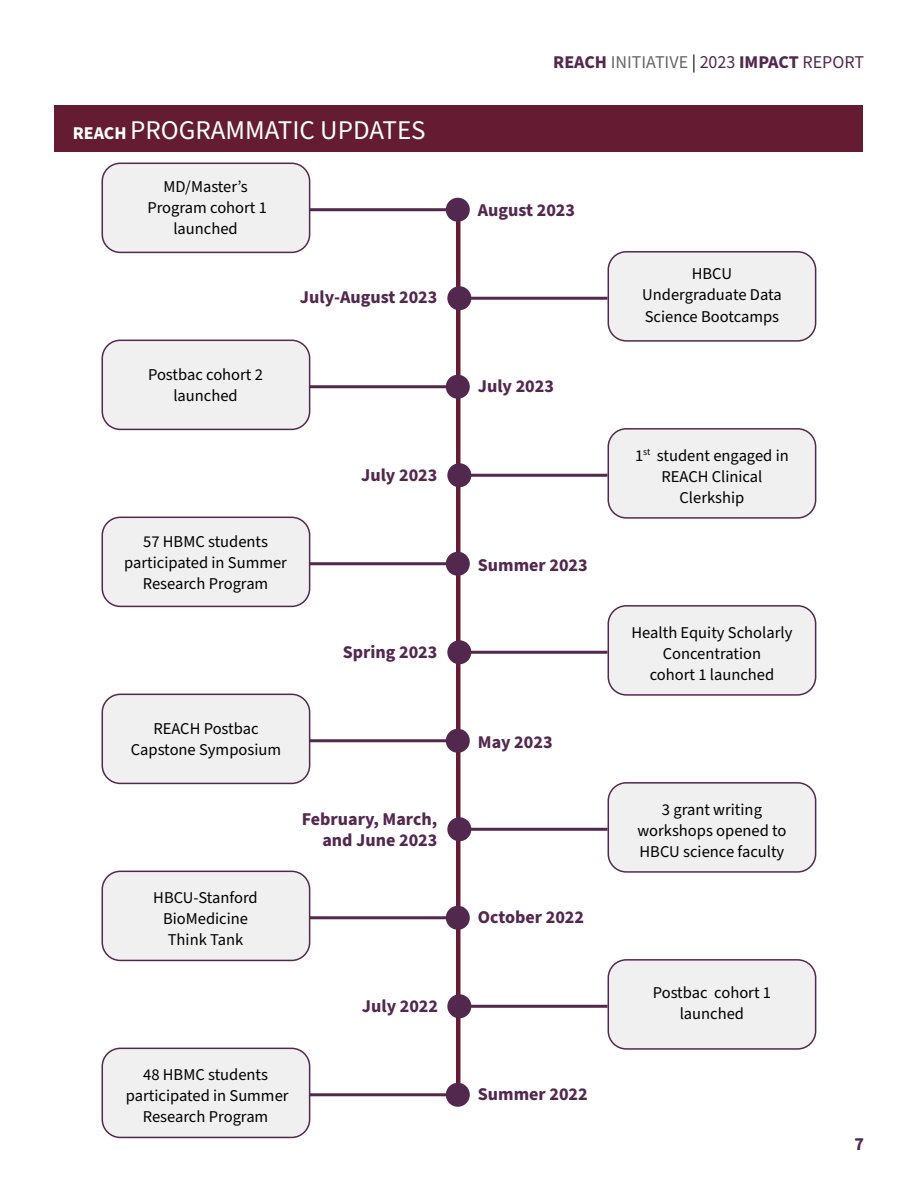
<style>
.page{position:relative;width:918px;height:1188px;background:#fff}
.page>*{position:absolute;margin:0;border:0;box-sizing:border-box;transform-origin:0 0}
.t1{font:27px "Source Sans Pro";color:#fff}
.t2{font:700 18px/21px "Source Sans Pro";color:#53284f;text-align:right}
.t3{font:16.5px/21px "Source Sans Pro";color:#000;text-align:center}
.s1{font-weight:700;font-size:18px}
.s2{font-weight:400;color:#666}
.s3{font-weight:400;color:#000}
.s4{font-weight:400}
</style>
<div class="page">
<div style="left:54px;top:105px;width:808px;height:47px;background:#651c32"></div>
<hr style="left:456px;top:208px;width:4px;height:885px;background:#651c32">
<div style="left:102px;top:871px;width:208px;height:89px;background:#f0f0f0;border-radius:18px"></div>
<div style="left:102px;top:871px;width:208px;height:90px;border:2px solid #53284f;border-radius:18px"></div>
<hr style="left:310px;top:916px;width:148px;height:3px;background:#53284f">
<div style="left:446px;top:906px;width:24px;height:24px;background:#53284f;border-radius:50%"></div>
<div style="left:102px;top:694px;width:208px;height:89px;background:#f0f0f0;border-radius:18px"></div>
<div style="left:102px;top:694px;width:208px;height:90px;border:2px solid #53284f;border-radius:18px"></div>
<hr style="left:310px;top:739px;width:148px;height:3px;background:#53284f">
<div style="left:446px;top:729px;width:24px;height:24px;background:#53284f;border-radius:50%"></div>
<div style="left:102px;top:517px;width:208px;height:89px;background:#f0f0f0;border-radius:18px"></div>
<div style="left:102px;top:517px;width:208px;height:90px;border:2px solid #53284f;border-radius:18px"></div>
<hr style="left:310px;top:562px;width:148px;height:3px;background:#53284f">
<div style="left:446px;top:552px;width:24px;height:24px;background:#53284f;border-radius:50%"></div>
<div style="left:102px;top:340px;width:208px;height:89px;background:#f0f0f0;border-radius:18px"></div>
<div style="left:102px;top:340px;width:208px;height:90px;border:2px solid #53284f;border-radius:18px"></div>
<hr style="left:310px;top:385px;width:148px;height:3px;background:#53284f">
<div style="left:446px;top:375px;width:24px;height:24px;background:#53284f;border-radius:50%"></div>
<div style="left:102px;top:163px;width:208px;height:89px;background:#f0f0f0;border-radius:18px"></div>
<div style="left:102px;top:163px;width:208px;height:90px;border:2px solid #53284f;border-radius:18px"></div>
<hr style="left:310px;top:208px;width:148px;height:3px;background:#53284f">
<div style="left:446px;top:198px;width:24px;height:24px;background:#53284f;border-radius:50%"></div>
<div style="left:608px;top:252px;width:208px;height:89px;background:#f0f0f0;border-radius:18px"></div>
<div style="left:608px;top:251px;width:208px;height:91px;border:2px solid #53284f;border-radius:18px"></div>
<hr style="left:459px;top:297px;width:149px;height:3px;background:#53284f">
<div style="left:447px;top:286px;width:24px;height:24px;background:#53284f;border-radius:50%"></div>
<div style="left:608px;top:429px;width:208px;height:89px;background:#f0f0f0;border-radius:18px"></div>
<div style="left:608px;top:428px;width:208px;height:91px;border:2px solid #53284f;border-radius:18px"></div>
<hr style="left:459px;top:474px;width:149px;height:3px;background:#53284f">
<div style="left:447px;top:463px;width:24px;height:24px;background:#53284f;border-radius:50%"></div>
<div style="left:608px;top:606px;width:208px;height:89px;background:#f0f0f0;border-radius:18px"></div>
<div style="left:608px;top:605px;width:208px;height:91px;border:2px solid #53284f;border-radius:18px"></div>
<hr style="left:459px;top:651px;width:149px;height:3px;background:#53284f">
<div style="left:447px;top:640px;width:24px;height:24px;background:#53284f;border-radius:50%"></div>
<div style="left:608px;top:783px;width:208px;height:89px;background:#f0f0f0;border-radius:18px"></div>
<div style="left:608px;top:782px;width:208px;height:91px;border:2px solid #53284f;border-radius:18px"></div>
<hr style="left:459px;top:828px;width:149px;height:3px;background:#53284f">
<div style="left:447px;top:817px;width:24px;height:24px;background:#53284f;border-radius:50%"></div>
<div style="left:608px;top:960px;width:208px;height:89px;background:#f0f0f0;border-radius:18px"></div>
<div style="left:608px;top:959px;width:208px;height:91px;border:2px solid #53284f;border-radius:18px"></div>
<hr style="left:459px;top:1005px;width:149px;height:3px;background:#53284f">
<div style="left:447px;top:994px;width:24px;height:24px;background:#53284f;border-radius:50%"></div>
<div style="left:102px;top:1048px;width:208px;height:89px;background:#f0f0f0;border-radius:18px"></div>
<div style="left:102px;top:1048px;width:208px;height:90px;border:2px solid #53284f;border-radius:18px"></div>
<hr style="left:310px;top:1093px;width:148px;height:3px;background:#53284f">
<div style="left:446px;top:1083px;width:24px;height:24px;background:#53284f;border-radius:50%"></div>
<h1 class="t1" style="left:73px;top:112px;width:355px"><span class="s1">REACH</span> PROGRAMMATIC UPDATES</h1>
<p class="t3" style="left:147px;top:176px;width:121px">MD/Master’s<br>Program cohort 1 launched</p>
<p class="t3" style="left:148px;top:365px;width:117px">Postbac cohort 2 launched</p>
<p class="t2" style="left:300px;top:287px;width:139px">July-August 2023</p>
<p class="t3" style="left:124px;top:532px;width:164px">57 HBMC students participated in Summer<br>Research Program</p>
<p class="t3" style="left:131px;top:718px;width:152px">REACH Postbac<br>Capstone Symposium</p>
<p class="t2" style="left:361px;top:465px;width:78px">July 2023</p>
<p class="t2" style="left:343px;top:642px;width:96px">Spring 2023</p>
<p class="t2" style="left:553px;top:52px;width:312px">REACH <span class="s2">INITIATIVE</span> <span class="s3">|</span> <span class="s4">2023</span> IMPACT <span class="s4">REPORT</span></p>
<p class="t2" style="left:478px;top:200px;width:99px">August 2023</p>
<p class="t2" style="left:478px;top:376px;width:78px">July 2023</p>
<p class="t2" style="left:478px;top:555px;width:111px">Summer 2023</p>
<p class="t2" style="left:478px;top:732px;width:76px">May 2023</p>
<p class="t3" style="left:642px;top:264px;width:141px">HBCU<br>Undergraduate Data<br>Science Bootcamps</p>
<p class="t3" style="left:635px;top:445px;width:155px">1<sup>st</sup> student engaged in<br>REACH Clinical<br>Clerkship</p>
<p class="t3" style="left:632px;top:622px;width:162px">Health Equity Scholarly<br>Concentration<br>cohort 1 launched</p>
<p class="t3" style="left:153px;top:888px;width:106px">HBCU-Stanford<br>BioMedicine<br>Think Tank</p>
<p class="t2" style="left:302px;top:809px;width:137px">February, March, and June 2023</p>
<p class="t3" style="left:637px;top:799px;width:151px">3 grant writing workshops opened to<br>HBCU science faculty</p>
<p class="t2" style="left:362px;top:996px;width:78px">July 2022</p>
<p class="t2" style="left:478px;top:907px;width:108px">October 2022</p>
<p class="t3" style="left:653px;top:983px;width:120px">Postbac cohort 1 launched</p>
<p class="t3" style="left:126px;top:1065px;width:164px">48 HBMC students participated in Summer<br>Research Program</p>
<p class="t2" style="left:478px;top:1084px;width:111px">Summer 2022</p>
<p class="t2" style="left:854px;top:1134px;width:11px">7</p>
</div>
